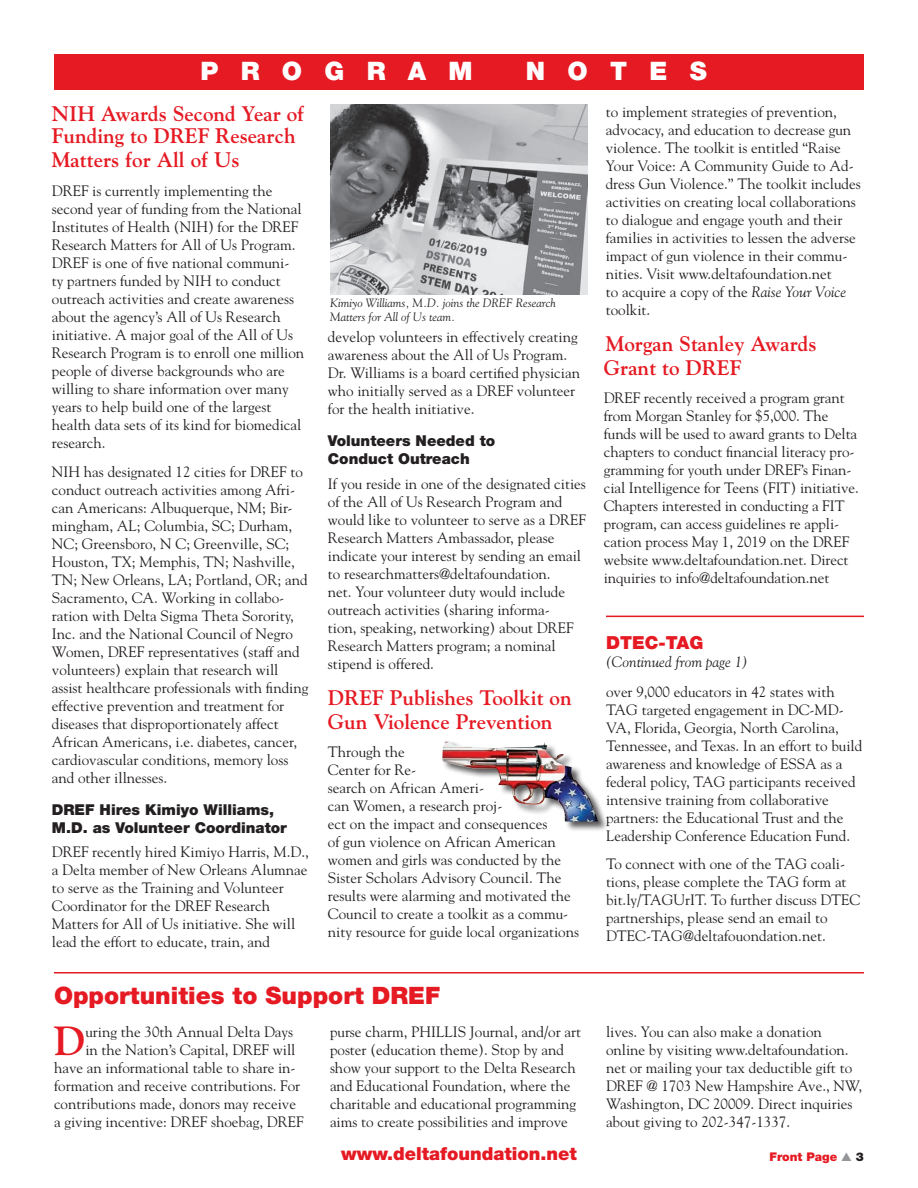
<style>
.page{position:relative;width:918px;height:1188px;background:#fff}
.page>*{position:absolute;margin:0;border:0;box-sizing:border-box;transform-origin:0 0}
.t1{font:700 40.5px "Goudy";color:#e51a23}
.t2{font:900 25.5px "Helvetica Neue";letter-spacing:.875em;color:#fff}
.t3{font:900 24px "Helvetica Neue";color:#e51a23}
.t4{font:700 21px/23.2px "Goudy";color:#e51a23}
.t5{font:900 18px "Helvetica Neue";color:#e51a23}
.t6{font:15px/18px "Goudy";color:#231f20}
.t7{font:900 15px/18px "Helvetica Neue";color:#231f20}
.t8{font:italic 15px "Goudy";color:#231f20}
.t9{font:italic 12px/13.5px "Goudy";color:#231f20}
.t10{font:900 12px "Helvetica Neue";color:#e51a23}
.s1{font-style:italic}
.s2{color:#939598}
.s3{color:#231f20}
</style>
<div class="page">
<div style="left:54px;top:54px;width:810px;height:35px;background:#e51a23"></div>
<hr style="left:54px;top:972px;width:810px;height:2px;background:#e51a23">
<img style="left:330px;top:105px;width:258px;height:190px">
<div style="left:442px;top:741px;width:166px;height:91px;background:#231f20;opacity:.75"></div>
<img style="left:442px;top:741px;width:156px;height:81px">
<hr style="left:606px;top:616px;width:258px;height:1px;background:#e51a23">
<h2 class="t2" style="left:200px;top:56px;width:274px">PROGRAM</h2>
<h2 class="t2" style="left:526px;top:56px;width:182px">NOTES</h2>
<h3 class="t4" style="left:52px;top:102px;width:254px">NIH Awards Second Year of<br>Funding to DREF Research<br>Matters for All of Us</h3>
<p class="t6" style="left:52px;top:182px;width:254px">DREF is currently implementing the second year of funding from the National Institutes of Health (NIH) for the DREF Research Matters for All of Us Program.<br>DREF is one of five national communi&shy;ty partners funded by NIH to conduct outreach activities and create awareness about the agency’s All of Us Research initiative. A major goal of the All of Us Research Program is to enroll one million people of diverse backgrounds who are willing to share information over many years to help build one of the largest health data sets of its kind for biomedical research.</p>
<p class="t6" style="left:52px;top:462px;width:258px">NIH has designated 12 cities for DREF to conduct outreach activities among Afri&shy;can Americans: Albuquerque, NM; Bir&shy;mingham, AL; Columbia, SC; Durham, NC; Greensboro, N C; Greenville, SC; Houston, TX; Memphis, TN; Nashville, TN; New Orleans, LA; Portland, OR; and Sacramento, CA. Working in collabo&shy;ration with Delta Sigma Theta Sorority, Inc. and the National Council of Negro Women, DREF representatives (staff and volunteers) explain that research will assist healthcare professionals with finding effective prevention and treatment for diseases that disproportionately affect African Americans, i.e. diabetes, cancer, cardiovascular conditions, memory loss and other illnesses.</p>
<p class="t7" style="left:52px;top:800px;width:237px">DREF Hires Kimiyo Williams,<br>M.D. as Volunteer Coordinator</p>
<p class="t6" style="left:52px;top:843px;width:259px">DREF recently hired Kimiyo Harris, M.D., a Delta member of New Orleans Alumnae to serve as the Training and Volunteer Coordinator for the DREF Research Matters for All of Us initiative. She will lead the effort to educate, train, and</p>
<p class="t6" style="left:606px;top:102px;width:256px">to implement strategies of prevention, advocacy, and education to decrease gun violence. The toolkit is entitled “Raise Your Voice: A Community Guide to Ad&shy;dress Gun Violence.” The toolkit includes activities on creating local collaborations to dialogue and engage youth and their families in activities to lessen the adverse impact of gun violence in their commu&shy;nities. Visit www.deltafoundation.net<br>to acquire a copy of the <span class="s1">Raise Your Voice </span>toolkit.</p>
<h3 class="t4" style="left:604px;top:331px;width:214px;line-height:24px">Morgan Stanley Awards<br>Grant to DREF</h3>
<p class="t6" style="left:604px;top:389px;width:257px">DREF recently received a program grant from Morgan Stanley for $5,000. The funds will be used to award grants to Delta chapters to conduct financial literacy pro&shy;gramming for youth under DREF’s Finan&shy;cial Intelligence for Teens (FIT) initiative.<br>Chapters interested in conducting a FIT program, can access guidelines re appli&shy;cation process May 1, 2019 on the DREF website www.deltafoundation.net. Direct inquiries to info@deltafoundation.net</p>
<p class="t9" style="left:330px;top:296px;width:227px">Kimiyo Williams, M.D. joins the DREF Research<br>Matters for All of Us team.</p>
<p class="t6" style="left:328px;top:328px;width:254px">develop volunteers in effectively creating awareness about the All of Us Program.<br>Dr. Williams is a board certified physician who initially served as a DREF volunteer for the health initiative.</p>
<p class="t7" style="left:328px;top:431px;width:169px">Volunteers Needed to<br>Conduct Outreach</p>
<p class="t6" style="left:328px;top:474px;width:260px">If you reside in one of the designated cities of the All of Us Research Program and would like to volunteer to serve as a DREF Research Matters Ambassador, please indicate your interest by sending an email to researchmatters@deltafoundation.<br>net. Your volunteer duty would include outreach activities (sharing informa-<br>tion, speaking, networking) about DREF Research Matters program; a nominal stipend is offered.</p>
<h3 class="t4" style="left:328px;top:685px;width:245px;line-height:24px">DREF Publishes Toolkit on<br>Gun Violence Prevention</h3>
<p class="t6" style="left:328px;top:743px;width:253px">Through the<br>Center for Re-<br>search on African Ameri-<br>can Women, a research proj-<br>ect on the impact and consequences<br>of gun violence on African American women and girls was conducted by the<br>Sister Scholars Advisory Council. The results were alarming and motivated the<br>Council to create a toolkit as a commu&shy;nity resource for guide local organizations</p>
<p class="t5" style="left:606px;top:632px;width:99px">DTEC-TAG</p>
<p class="t8" style="left:606px;top:653px;width:144px">(Continued from page 1)</p>
<p class="t6" style="left:606px;top:682px;width:258px">over 9,000 educators in 42 states with TAG targeted engagement in DC-MD-VA, Florida, Georgia, North Carolina, Tennessee, and Texas. In an effort to build awareness and knowledge of ESSA as a federal policy, TAG participants received intensive training from collaborative partners: the Educational Trust and the Leadership Conference Education Fund.</p>
<p class="t6" style="left:606px;top:855px;width:256px">To connect with one of the TAG coali&shy;tions, please complete the TAG form at bit.ly/TAGUrIT. To further discuss DTEC partnerships, please send an email to DTEC-TAG@deltafouondation.net.</p>
<h3 class="t3" style="left:54px;top:981px;width:388px">Opportunities to Support DREF</h3>
<h1 class="t1" style="left:54px;top:1017px;width:33px">D</h1>
<p class="t6" style="left:85px;top:1022px;width:209px">uring the 30th Annual Delta Days</p>
<p class="t6" style="left:85px;top:1040px;width:212px">in the Nation’s Capital, DREF will</p>
<p class="t6" style="left:54px;top:1058px;width:243px">have an informational table to share in-</p>
<p class="t6" style="left:54px;top:1076px;width:248px">formation and receive contributions. For</p>
<p class="t6" style="left:54px;top:1094px;width:244px">contributions made, donors may receive</p>
<p class="t6" style="left:54px;top:1112px;width:251px">a giving incentive: DREF shoebag, DREF</p>
<p class="t6" style="left:330px;top:1022px;width:253px">purse charm, PHILLIS Journal, and/or art poster (education theme). Stop by and show your support to the Delta Research and Educational Foundation, where the charitable and educational programming aims to create possibilities and improve</p>
<p class="t6" style="left:606px;top:1022px;width:258px">lives. You can also make a donation online by visiting www.deltafoundation. net or mailing your tax deductible gift to DREF @ 1703 New Hampshire Ave., NW, Washington, DC 20009. Direct inquiries about giving to 202-347-1337.</p>
<p class="t5" style="left:341px;top:1143px;width:237px">www.deltafoundation.net</p>
<p class="t10" style="left:769px;top:1149px;width:96px">Front Page <span class="s2">▲</span> <span class="s3">3</span></p>
</div>
